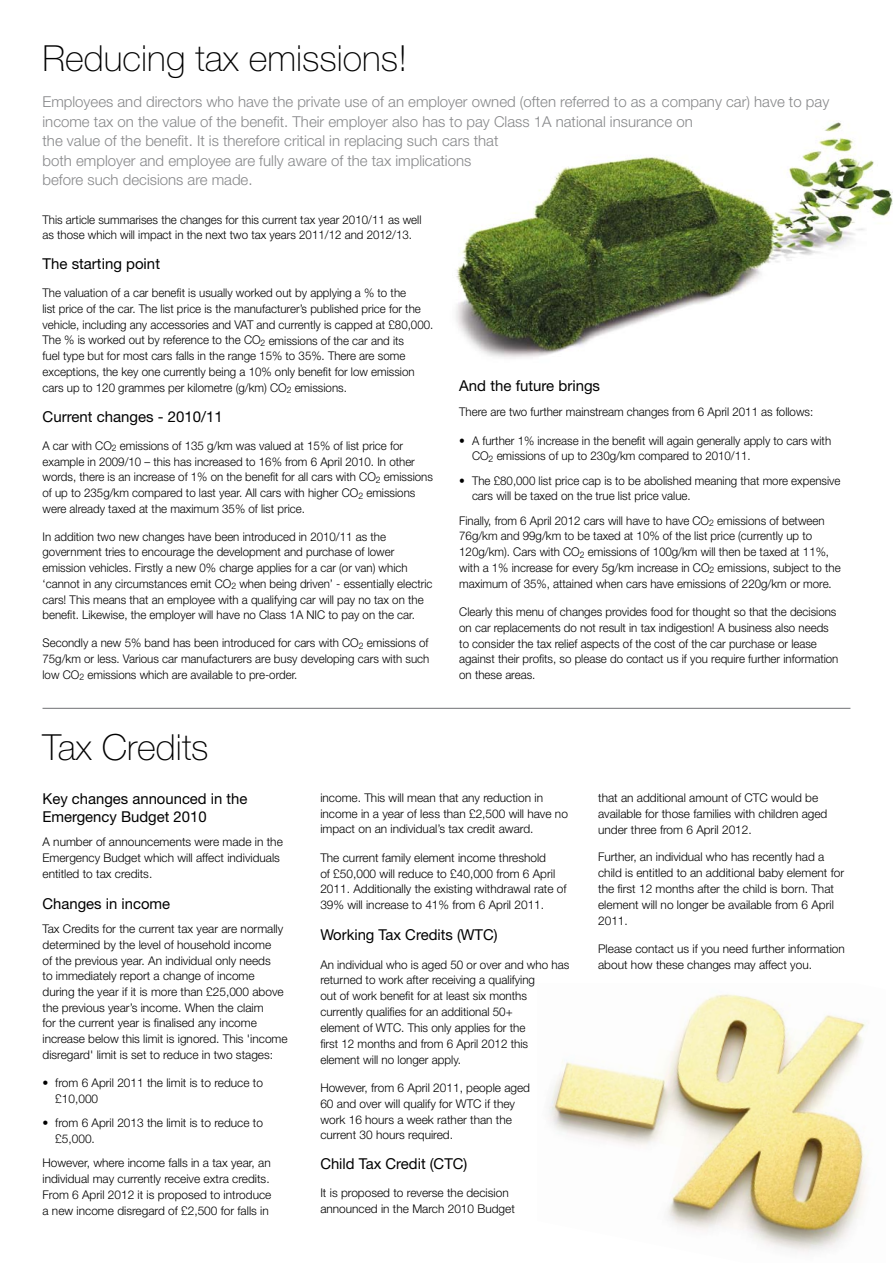
<style>
.page{position:relative;width:893px;height:1263px;background:#fff}
.page>*{position:absolute;margin:0;border:0;box-sizing:border-box;transform-origin:0 0}
.t1{font:100 36px "Helvetica Neue";color:#000}
.t2{font:300 15px/19.5px "Helvetica Neue";color:#87888a}
.t3{font:15px/18px "Helvetica Neue";color:#000}
.t4{font:300 12px/15.8px "Helvetica Neue";color:#000;scale:.96 1}
.t5{font:300 12px/15.8px "Helvetica Neue";color:#000}
</style>
<div class="page">
<img style="left:456px;top:122px;width:437px;height:237px">
<img style="left:549px;top:994px;width:318px;height:258px">
<hr style="left:43px;top:708px;width:807px;height:1px;background:#707173">
<h1 class="t1" style="left:43px;top:38px;width:366px">Reducing tax emissions!</h1>
<p class="t2" style="left:43px;top:92px;width:788px">Employees and directors who have the private use of an employer owned (often referred to as a company car) have to pay income tax on the value of the benefit. Their employer also has to pay Class 1A national insurance on<br>the value of the benefit. It is therefore critical in replacing such cars that<br>both employer and employee are fully aware of the tax implications<br>before such decisions are made.</p>
<p class="t4" style="left:43px;top:211px;width:396px">This article summarises the changes for this current tax year 2010/11 as well as those which will impact in the next two tax years 2011/12 and 2012/13.</p>
<p class="t3" style="left:43px;top:255px;width:119px">The starting point</p>
<p class="t4" style="left:43px;top:285px;width:409px">The valuation of a car benefit is usually worked out by applying a % to the<br>list price of the car. The list price is the manufacturer’s published price for the vehicle, including any accessories and VAT and currently is capped at £80,000.<br>The % is worked out by reference to the CO<sub>2</sub> emissions of the car and its<br>fuel type but for most cars falls in the range 15% to 35%. There are some exceptions, the key one currently being a 10% only benefit for low emission cars up to 120 grammes per kilometre (g/km) CO<sub>2</sub> emissions.</p>
<p class="t3" style="left:43px;top:407px;width:182px">Current changes - 2010/11</p>
<p class="t4" style="left:43px;top:437px;width:408px">A car with CO<sub>2</sub> emissions of 135 g/km was valued at 15% of list price for example in 2009/10 – this has increased to 16% from 6 April 2010. In other words, there is an increase of 1% on the benefit for all cars with CO<sub>2</sub> emissions of up to 235g/km compared to last year. All cars with higher CO<sub>2</sub> emissions were already taxed at the maximum 35% of list price.</p>
<p class="t4" style="left:43px;top:528px;width:408px">In addition two new changes have been introduced in 2010/11 as the government tries to encourage the development and purchase of lower emission vehicles. Firstly a new 0% charge applies for a car (or van) which ‘cannot in any circumstances emit CO<sub>2</sub> when being driven’ - essentially electric cars! This means that an employee with a qualifying car will pay no tax on the benefit. Likewise, the employer will have no Class 1A NIC to pay on the car.</p>
<p class="t4" style="left:43px;top:635px;width:405px;text-align:justify">Secondly a new 5% band has been introduced for cars with CO<sub>2</sub> emissions of 75g/km or less. Various car manufacturers are busy developing cars with such low CO<sub>2</sub> emissions which are available to pre-order.</p>
<h1 class="t1" style="left:43px;top:727px;width:168px">Tax Credits</h1>
<p class="t3" style="left:459px;top:376px;width:142px">And the future brings</p>
<p class="t4" style="left:459px;top:404px;width:370px">There are two further mainstream changes from 6 April 2011 as follows:</p>
<p class="t4" style="left:472px;top:432px;width:376px;text-indent:-13px">• A further 1% increase in the benefit will again generally apply to cars with<br>CO<sub>2</sub> emissions of up to 230g/km compared to 2010/11.</p>
<p class="t4" style="left:472px;top:472px;width:385px;text-indent:-13px">• The £80,000 list price cap is to be abolished meaning that more expensive cars will be taxed on the true list price value.</p>
<p class="t4" style="left:459px;top:512px;width:399px">Finally, from 6 April 2012 cars will have to have CO<sub>2</sub> emissions of between 76g/km and 99g/km to be taxed at 10% of the list price (currently up to 120g/km). Cars with CO<sub>2</sub> emissions of 100g/km will then be taxed at 11%, with a 1% increase for every 5g/km increase in CO<sub>2</sub> emissions, subject to the maximum of 35%, attained when cars have emissions of 220g/km or more.</p>
<p class="t4" style="left:459px;top:604px;width:396px">Clearly this menu of changes provides food for thought so that the decisions on car replacements do not result in tax indigestion! A business also needs to consider the tax relief aspects of the cost of the car purchase or lease against their profits, so please do contact us if you require further information on these areas.</p>
<p class="t3" style="left:43px;top:790px;width:206px">Key changes announced in the<br>Emergency Budget 2010</p>
<p class="t5" style="left:43px;top:834px;width:242px">A number of announcements were made in the<br>Emergency Budget which will affect individuals entitled to tax credits.</p>
<p class="t3" style="left:43px;top:894px;width:129px">Changes in income</p>
<p class="t5" style="left:43px;top:920px;width:247px">Tax Credits for the current tax year are normally determined by the level of household income<br>of the previous year. An individual only needs<br>to immediately report a change of income during the year if it is more than £25,000 above the previous year’s income. When the claim<br>for the current year is finalised any income increase below this limit is ignored. This 'income disregard' limit is set to reduce in two stages:</p>
<p class="t5" style="left:55px;top:1075px;width:209px;text-indent:-13px">• from 6 April 2011 the limit is to reduce to £10,000</p>
<p class="t5" style="left:55px;top:1115px;width:209px;text-indent:-13px">• from 6 April 2013 the limit is to reduce to £5,000.</p>
<p class="t5" style="left:43px;top:1155px;width:230px">However, where income falls in a tax year, an individual may currently receive extra credits.<br>From 6 April 2012 it is proposed to introduce a new income disregard of £2,500 for falls in</p>
<p class="t5" style="left:320px;top:789px;width:249px">income. This will mean that any reduction in income in a year of less than £2,500 will have no impact on an individual’s tax credit award.</p>
<p class="t5" style="left:320px;top:849px;width:248px">The current family element income threshold<br>of £50,000 will reduce to £40,000 from 6 April 2011. Additionally the existing withdrawal rate of 39% will increase to 41% from 6 April 2011.</p>
<p class="t3" style="left:320px;top:925px;width:179px">Working Tax Credits (WTC)</p>
<p class="t5" style="left:320px;top:956px;width:251px">An individual who is aged 50 or over and who has returned to work after receiving a qualifying<br>out of work benefit for at least six months currently qualifies for an additional 50+<br>element of WTC. This only applies for the<br>first 12 months and from 6 April 2012 this element will no longer apply.</p>
<p class="t5" style="left:320px;top:1079px;width:211px">However, from 6 April 2011, people aged 60 and over will qualify for WTC if they work 16 hours a week rather than the current 30 hours required.</p>
<p class="t3" style="left:320px;top:1155px;width:149px">Child Tax Credit (CTC)</p>
<p class="t5" style="left:320px;top:1185px;width:196px">It is proposed to reverse the decision announced in the March 2010 Budget</p>
<p class="t5" style="left:598px;top:789px;width:231px">that an additional amount of CTC would be available for those families with children aged under three from 6 April 2012.</p>
<p class="t5" style="left:598px;top:849px;width:247px">Further, an individual who has recently had a child is entitled to an additional baby element for the first 12 months after the child is born. That element will no longer be available from 6 April 2011.</p>
<p class="t5" style="left:598px;top:940px;width:248px">Please contact us if you need further information about how these changes may affect you.</p>
</div>
